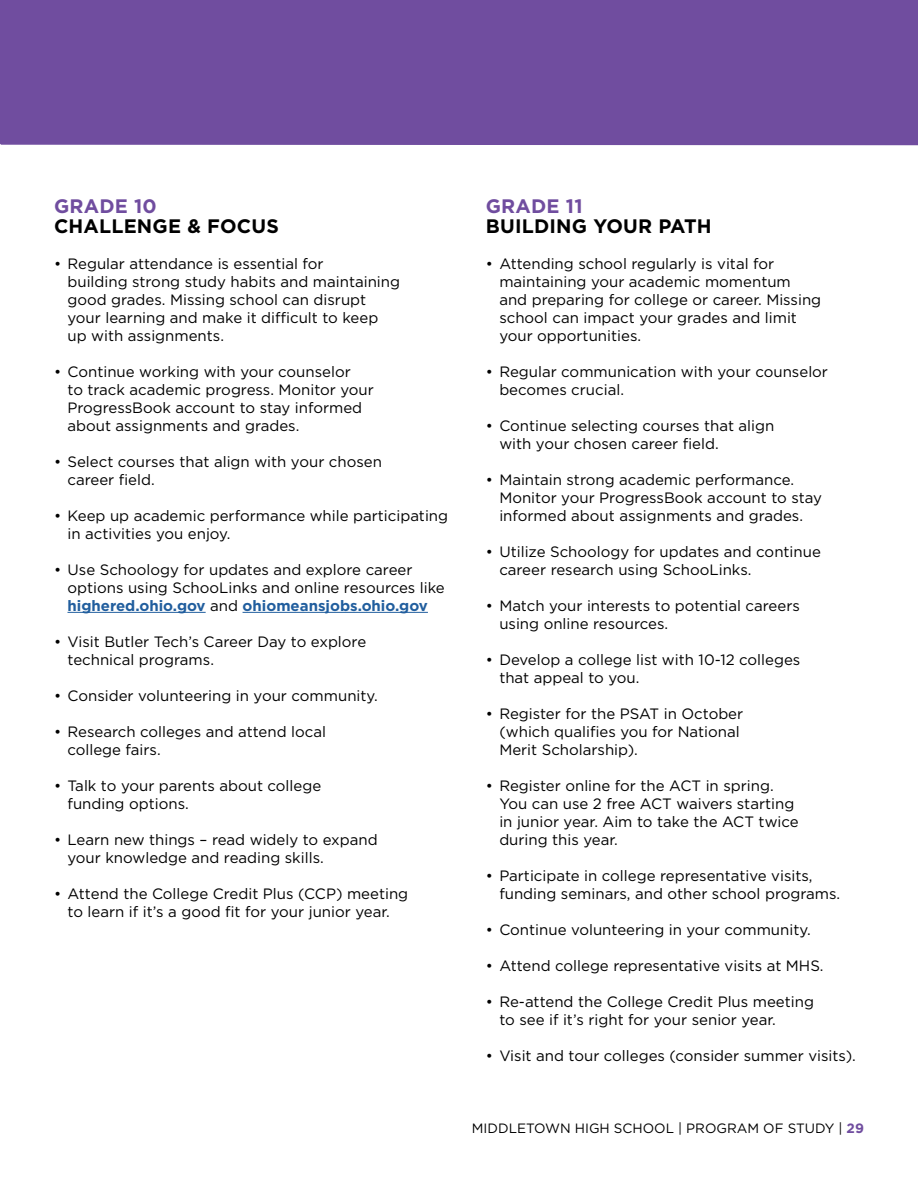
<style>
.page{position:relative;width:918px;height:1188px;background:#fff}
.page>*{position:absolute;margin:0;border:0;box-sizing:border-box;transform-origin:0 0}
.t1{font:700 19.5px "Gotham";letter-spacing:.01em;color:#000}
.t2{font:700 19.5px "Gotham";letter-spacing:.01em;color:#704d9f}
.t3{font:15px/18px "Gotham";color:#000}
.t4{font:13.5px "Gotham";color:#000}
.s1{font-weight:700;color:#215e9e}
.s2{font-weight:700;color:#704d9f}
</style>
<div class="page">
<div style="left:0;top:0;width:918px;height:145px;background:#704d9f"></div>
<hr style="left:68px;top:612px;width:138px;height:1px;background:#215e9e">
<hr style="left:243px;top:612px;width:185px;height:1px;background:#215e9e">
<h1 class="t2" style="left:54px;top:194px;width:104px">GRADE 10</h1>
<h1 class="t1" style="left:54px;top:213px;width:226px">CHALLENGE &amp; FOCUS</h1>
<p class="t3" style="left:68px;top:254px;width:334px;text-indent:-14px">• Regular attendance is essential for<br>building strong study habits and maintaining good grades. Missing school can disrupt your learning and make it difficult to keep up with assignments.</p>
<p class="t3" style="left:68px;top:362px;width:308px;text-indent:-14px">• Continue working with your counselor<br>to track academic progress. Monitor your ProgressBook account to stay informed about assignments and grades.</p>
<p class="t3" style="left:68px;top:452px;width:316px;text-indent:-14px">• Select courses that align with your chosen career field.</p>
<p class="t3" style="left:68px;top:506px;width:382px;text-indent:-14px">• Keep up academic performance while participating in activities you enjoy.</p>
<p class="t3" style="left:68px;top:560px;width:379px;text-indent:-14px">• Use Schoology for updates and explore career options using SchooLinks and online resources like <span class="s1">highered.ohio.gov</span> and <span class="s1">ohiomeansjobs.ohio.gov</span></p>
<p class="t3" style="left:68px;top:632px;width:300px;text-indent:-14px">• Visit Butler Tech’s Career Day to explore technical programs.</p>
<p class="t3" style="left:54px;top:686px;width:325px">• Consider volunteering in your community.</p>
<p class="t3" style="left:68px;top:722px;width:260px;text-indent:-14px">• Research colleges and attend local college fairs.</p>
<p class="t3" style="left:68px;top:776px;width:255px;text-indent:-14px">• Talk to your parents about college funding options.</p>
<p class="t3" style="left:68px;top:830px;width:312px;text-indent:-14px">• Learn new things – read widely to expand your knowledge and reading skills.</p>
<p class="t3" style="left:54px;top:884px;width:356px;text-align:center">• Attend the College Credit Plus (CCP) meeting to learn if it’s a good fit for your junior year.</p>
<h1 class="t2" style="left:486px;top:194px;width:98px">GRADE 11</h1>
<h1 class="t1" style="left:486px;top:213px;width:227px">BUILDING YOUR PATH</h1>
<p class="t3" style="left:499px;top:254px;width:323px;text-indent:-14px">• Attending school regularly is vital for maintaining your academic momentum and preparing for college or career. Missing school can impact your grades and limit your opportunities.</p>
<p class="t3" style="left:499px;top:362px;width:330px;text-indent:-14px">• Regular communication with your counselor becomes crucial.</p>
<p class="t3" style="left:499px;top:416px;width:277px;text-indent:-14px">• Continue selecting courses that align with your chosen career field.</p>
<p class="t3" style="left:499px;top:470px;width:324px;text-indent:-14px">• Maintain strong academic performance.<br>Monitor your ProgressBook account to stay informed about assignments and grades.</p>
<p class="t3" style="left:499px;top:542px;width:323px;text-indent:-14px">• Utilize Schoology for updates and continue career research using SchooLinks.</p>
<p class="t3" style="left:499px;top:596px;width:302px;text-indent:-14px">• Match your interests to potential careers using online resources.</p>
<p class="t3" style="left:499px;top:650px;width:303px;text-indent:-14px">• Develop a college list with 10-12 colleges that appeal to you.</p>
<p class="t3" style="left:499px;top:704px;width:245px;text-indent:-14px">• Register for the PSAT in October (which qualifies you for National<br>Merit Scholarship).</p>
<p class="t3" style="left:499px;top:776px;width:301px;text-indent:-14px">• Register online for the ACT in spring.<br>You can use 2 free ACT waivers starting in junior year. Aim to take the ACT twice during this year.</p>
<p class="t3" style="left:499px;top:866px;width:342px;text-indent:-14px">• Participate in college representative visits, funding seminars, and other school programs.</p>
<p class="t3" style="left:486px;top:920px;width:326px">• Continue volunteering in your community.</p>
<p class="t3" style="left:486px;top:956px;width:339px">• Attend college representative visits at MHS.</p>
<p class="t3" style="left:499px;top:992px;width:316px;text-indent:-14px">• Re-attend the College Credit Plus meeting to see if it’s right for your senior year.</p>
<p class="t3" style="left:486px;top:1046px;width:372px">• Visit and tour colleges (consider summer visits).</p>
<p class="t4" style="left:472px;top:1119px;width:394px">MIDDLETOWN HIGH SCHOOL | PROGRAM OF STUDY | <span class="s2">29</span></p>
</div>
